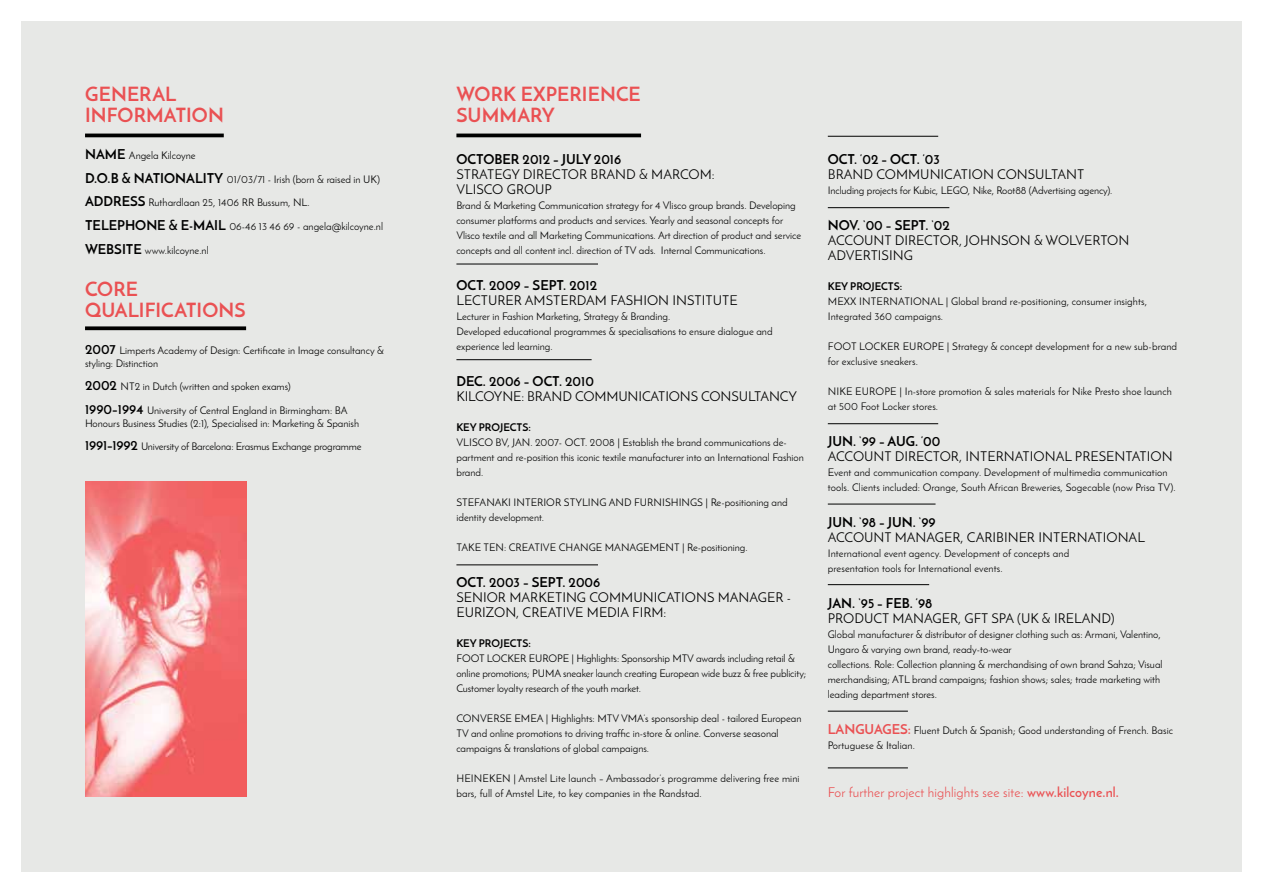
<style>
.page{position:relative;width:1263px;height:893px;background:#fff}
.page>*{position:absolute;margin:0;border:0;box-sizing:border-box;transform-origin:0 0}
.t1{font:700 19.5px/21px "Josefin Sans";letter-spacing:-.005em;color:#ea5153}
.t2{font:13.5px/15px "Josefin Sans";color:#000}
.t3{font:700 13.5px "Josefin Sans";color:#000}
.t4{font:13.5px "Josefin Sans";letter-spacing:.01em;color:#ea5153}
.t5{font:700 13.5px "Josefin Sans";color:#ea5153}
.t6{font:10.5px/15px "Josefin Sans";color:#000}
.t7{font:700 10.5px "Josefin Sans";color:#000}
.s1{font-weight:700;font-size:13.5px}
.s2{font-weight:700;font-size:13.5px;color:#ea5153}
.s3{font-weight:700}
</style>
<div class="page">
<div style="left:21px;top:21px;width:1221px;height:851px;background:#e7e8e6"></div>
<hr style="left:85px;top:134px;width:139px;height:3px;background:#000">
<hr style="left:456px;top:134px;width:185px;height:3px;background:#000">
<hr style="left:456px;top:264px;width:142px;height:1px;background:#000">
<hr style="left:456px;top:359px;width:136px;height:1px;background:#000">
<hr style="left:456px;top:564px;width:142px;height:1px;background:#000">
<hr style="left:828px;top:136px;width:110px;height:1px;background:#000">
<hr style="left:828px;top:207px;width:121px;height:1px;background:#000">
<hr style="left:828px;top:423px;width:110px;height:1px;background:#000">
<hr style="left:828px;top:504px;width:107px;height:1px;background:#000">
<hr style="left:828px;top:584px;width:101px;height:1px;background:#000">
<hr style="left:828px;top:711px;width:80px;height:1px;background:#000">
<hr style="left:828px;top:767px;width:80px;height:1px;background:#000">
<svg style="left:85px;top:326px;width:161px;height:4px"></svg>
<img style="left:85px;top:481px;width:161px;height:315px">
<h1 class="t1" style="left:85px;top:83px;width:47px">GENERAL<br>IN FORMATION</h1>
<p class="t3" style="left:85px;top:146px;width:11px">NAME</p>
<p class="t6" style="left:129px;top:148px;width:68px">Angela Kilcoyne</p>
<p class="t3" style="left:85px;top:169px;width:58px">D.O.B &amp; NATIONALITY</p>
<p class="t6" style="left:227px;top:171px;width:155px">01/03/71 - Irish (born &amp; raised in U K)</p>
<p class="t3" style="left:85px;top:193px;width:10px">ADDRESS</p>
<p class="t6" style="left:149px;top:195px;width:163px">Ruthardlaan 25, 1406 RR Bussum, NL.</p>
<p class="t3" style="left:85px;top:217px;width:9px">TELE</p>
<p class="t3" style="left:117px;top:217px;width:19px">PHONE</p>
<p class="t3" style="left:169px;top:217px;width:34px">&amp; E-MAIL</p>
<p class="t6" style="left:229px;top:219px;width:155px">06-46 13 46 69 - angela@kilcoyne.nl</p>
<p class="t3" style="left:85px;top:241px;width:21px">WEBSITE</p>
<p class="t6" style="left:145px;top:242px;width:65px">www.kilcoyne.nl</p>
<h1 class="t1" style="left:85px;top:278px;width:28px">CORE<br>QUALI</h1>
<h1 class="t1" style="left:145px;top:299px;width:23px">FICATIONS</h1>
<p class="t6" style="left:85px;top:344px;width:300px;line-height:12.6px"><span class="s1">2007</span> Limperts Academy of Design: Certificate in Image consultancy &amp; styling: Distinction</p>
<p class="t6" style="left:85px;top:379px;width:207px"><span class="s1">2002</span> N T2 in Dutch (written and spoken exams)</p>
<p class="t6" style="left:85px;top:404px;width:276px;line-height:12.6px"><span class="s1">1990–1994</span> U niversity of Central England in Birmingham: BA<br>Honours Business Studies (2:1), Specialised in: Marketing &amp; Spanish</p>
<p class="t6" style="left:85px;top:439px;width:278px"><span class="s1">1991–1992</span> U niversity of Barcelona: Erasmus Exchange programme</p>
<h1 class="t1" style="left:456px;top:83px;width:114px">WORK EXPERIENCE<br>SUMMARY</h1>
<p class="t3" style="left:456px;top:151px;width:10px">OCTOBER</p>
<p class="t3" style="left:523px;top:151px;width:48px">2012 – JULY</p>
<p class="t3" style="left:594px;top:151px;width:29px">2016</p>
<p class="t2" style="left:456px;top:166px;width:260px">STRATEGY DIRECTOR BRAN D &amp; MARCO M:<br>VLISCO GROUP</p>
<p class="t6" style="left:456px;top:197px;width:346px">Brand &amp; Marketing Communication strategy for 4 Vlisco group brands. Developing consumer platforms and products and services. Yearly and seasonal concepts for Vlisco textile and all Marketing Communications. Art direction of product and service concepts and all content incl. direction of TV ads. Internal Communications.</p>
<p class="t3" style="left:456px;top:277px;width:10px">OCT</p>
<p class="t3" style="left:483px;top:277px;width:116px">. 2009 – SE PT. 2012</p>
<p class="t2" style="left:456px;top:292px;width:281px">LECTU RER AMSTERDAM FASHION INSTITUTE</p>
<p class="t6" style="left:456px;top:308px;width:318px">Lecturer in Fashion Marketing, Strategy &amp; Branding.<br>Developed educational programmes &amp; specialisations to ensure dialogue and experience led learning.</p>
<p class="t3" style="left:456px;top:373px;width:10px">DEC</p>
<p class="t3" style="left:483px;top:373px;width:60px">. 2006 – OCT</p>
<p class="t3" style="left:559px;top:373px;width:36px">. 2010</p>
<p class="t2" style="left:456px;top:388px;width:22px">KILCOYNE</p>
<p class="t2" style="left:521px;top:388px;width:191px">: BRAN D COMMUN ICATIONS CON</p>
<p class="t2" style="left:731px;top:388px;width:40px">SULTANCY</p>
<p class="t7" style="left:456px;top:420px;width:36px">KEY PROJECTS</p>
<p class="t7" style="left:528px;top:420px;width:4px">:</p>
<p class="t6" style="left:456px;top:434px;width:349px">VLISCO BV, JAN . 2007- OCT. 2008 | Establish the brand communications de&shy;partment and re-position this iconic textile manufacturer into an International Fashion brand.</p>
<p class="t6" style="left:456px;top:494px;width:32px">STEFANA</p>
<p class="t6" style="left:456px;top:494px;width:333px;text-indent:45px">KI INTERIOR STYLING AN D FU RN ISHINGS | Re-positioning and identity development.</p>
<p class="t6" style="left:456px;top:539px;width:167px">TAKE TEN : CREATIVE CHANGE MANA</p>
<p class="t6" style="left:636px;top:539px;width:113px">GEMEN T | Re-positioning.</p>
<p class="t3" style="left:456px;top:574px;width:10px">OCT</p>
<p class="t3" style="left:483px;top:574px;width:119px">. 2003 – SE PT. 2006</p>
<p class="t2" style="left:456px;top:589px;width:284px">SEN IOR MARKETING COMMUN ICATIONS MANA</p>
<p class="t2" style="left:758px;top:589px;width:35px">GER -</p>
<p class="t2" style="left:456px;top:604px;width:212px">EU RIZON, CREATIVE MEDIA FIRM:</p>
<p class="t7" style="left:456px;top:636px;width:36px">KEY PROJECTS</p>
<p class="t7" style="left:528px;top:636px;width:4px">:</p>
<p class="t6" style="left:456px;top:650px;width:38px">FOOT LOC</p>
<p class="t6" style="left:507px;top:650px;width:49px">KER EU ROPE</p>
<p class="t6" style="left:456px;top:650px;width:352px;text-indent:115px">| Highlights: Sponsorship MTV awards including retail &amp; online promotions; PU MA sneaker launch creating European wide buzz &amp; free publicity;<br>Customer loyalty research of the youth market.</p>
<p class="t6" style="left:456px;top:710px;width:9px">CON</p>
<p class="t6" style="left:456px;top:710px;width:347px;text-indent:24px">VERSE EMEA | Highlights: MTV VMA’s sponsorship deal - tailored European<br>TV and online promotions to driving traffic in-store &amp; online. Converse seasonal campaigns &amp; translations of global campaigns.</p>
<p class="t6" style="left:456px;top:771px;width:345px">HEINE KEN | Amstel Lite launch – Ambassador’s programme delivering free mini bars, full of Amstel Lite, to key companies in the Randstad.</p>
<p class="t3" style="left:828px;top:151px;width:10px">OCT</p>
<p class="t3" style="left:854px;top:151px;width:46px">. ’02 – OCT</p>
<p class="t3" style="left:917px;top:151px;width:25px">. ’03</p>
<p class="t2" style="left:828px;top:166px;width:180px">BRAN D COMMUN ICATION CON</p>
<p class="t2" style="left:1028px;top:166px;width:58px">SULTAN T</p>
<p class="t6" style="left:828px;top:182px;width:286px">Including projects for Kubic, LEGO, N ike, Root88 (Advertising agency).</p>
<p class="t3" style="left:828px;top:217px;width:124px">NOV. ‘00 – SE PT. ‘02</p>
<p class="t2" style="left:828px;top:232px;width:11px">ACCOUN</p>
<p class="t2" style="left:884px;top:232px;width:173px">T DIRECTOR, JOHNSON &amp; WOL</p>
<p class="t2" style="left:1075px;top:232px;width:43px">VE RTON</p>
<p class="t2" style="left:828px;top:247px;width:87px">ADVERTISING</p>
<p class="t7" style="left:828px;top:279px;width:36px">KEY PROJECTS</p>
<p class="t7" style="left:900px;top:279px;width:4px">:</p>
<p class="t6" style="left:828px;top:293px;width:94px">MEXX INTERNATIONAL</p>
<p class="t6" style="left:946px;top:293px;width:203px">| Global brand re-positioning, consumer insights,</p>
<p class="t6" style="left:828px;top:308px;width:117px">Integrated 360 campaigns.</p>
<p class="t6" style="left:828px;top:338px;width:39px">FOOT LOC</p>
<p class="t6" style="left:880px;top:338px;width:51px">KER EU ROPE</p>
<p class="t6" style="left:947px;top:338px;width:232px">| Strategy &amp; concept development for a new sub-brand</p>
<p class="t6" style="left:828px;top:353px;width:92px">for exclusive sneakers.</p>
<p class="t6" style="left:828px;top:383px;width:56px">NIKE EUROPE</p>
<p class="t6" style="left:828px;top:383px;width:346px;text-indent:72px">| In-store promotion &amp; sales materials for N ike Presto shoe launch at 500 Foot Locker stores.</p>
<p class="t3" style="left:828px;top:433px;width:10px">JUN</p>
<p class="t3" style="left:853px;top:433px;width:45px">. ‘99 – AUG</p>
<p class="t3" style="left:915px;top:433px;width:27px">. ’00</p>
<p class="t2" style="left:828px;top:448px;width:11px">ACCOUN</p>
<p class="t2" style="left:884px;top:448px;width:160px">T DIRECTOR, INTERNATIONAL</p>
<p class="t2" style="left:1075px;top:448px;width:87px">PRESENTATION</p>
<p class="t6" style="left:828px;top:464px;width:349px">Event and communication company. Development of multimedia communication tools. Clients included: Orange, South African Breweries, Sogecable (now Prisa TV).</p>
<p class="t3" style="left:828px;top:514px;width:10px">JUN</p>
<p class="t3" style="left:853px;top:514px;width:44px">. ‘98 – JUN</p>
<p class="t3" style="left:913px;top:514px;width:24px">. ‘99</p>
<p class="t2" style="left:828px;top:529px;width:11px">ACCOUN</p>
<p class="t2" style="left:884px;top:529px;width:33px">T MANA</p>
<p class="t2" style="left:935px;top:529px;width:182px">GER, CARIBINER INTERNATIONAL</p>
<p class="t6" style="left:828px;top:545px;width:243px">International event agency. Development of concepts and presentation tools for International events.</p>
<p class="t3" style="left:828px;top:595px;width:106px">JAN . ‘95 – FEB. ’98</p>
<p class="t2" style="left:828px;top:610px;width:88px">PRODUCT MANA</p>
<p class="t2" style="left:932px;top:610px;width:143px">GER, GFT SPA (U K &amp; IRELAN</p>
<p class="t2" style="left:1101px;top:610px;width:14px">D)</p>
<p class="t6" style="left:828px;top:626px;width:336px">Global manufacturer &amp; distributor of designer clothing such as: Armani, Valentino, U ngaro &amp; varying own brand, ready-to-wear<br>collections. Role: Collection planning &amp; merchandising of own brand Sahza; Visual merchandising; ATL brand campaigns; fashion shows; sales; trade marketing with leading department stores.</p>
<p class="t5" style="left:828px;top:721px;width:10px">LANGUAGES</p>
<p class="t6" style="left:828px;top:722px;width:347px;text-indent:80px"><span class="s2">:</span> Fluent Dutch &amp; Spanish; Good understanding of French. Basic<br>Portuguese &amp; Italian.</p>
<p class="t4" style="left:828px;top:784px;width:293px">For further project highlights see site: <span class="s3">www.kilcoyne.nl.</span></p>
</div>
